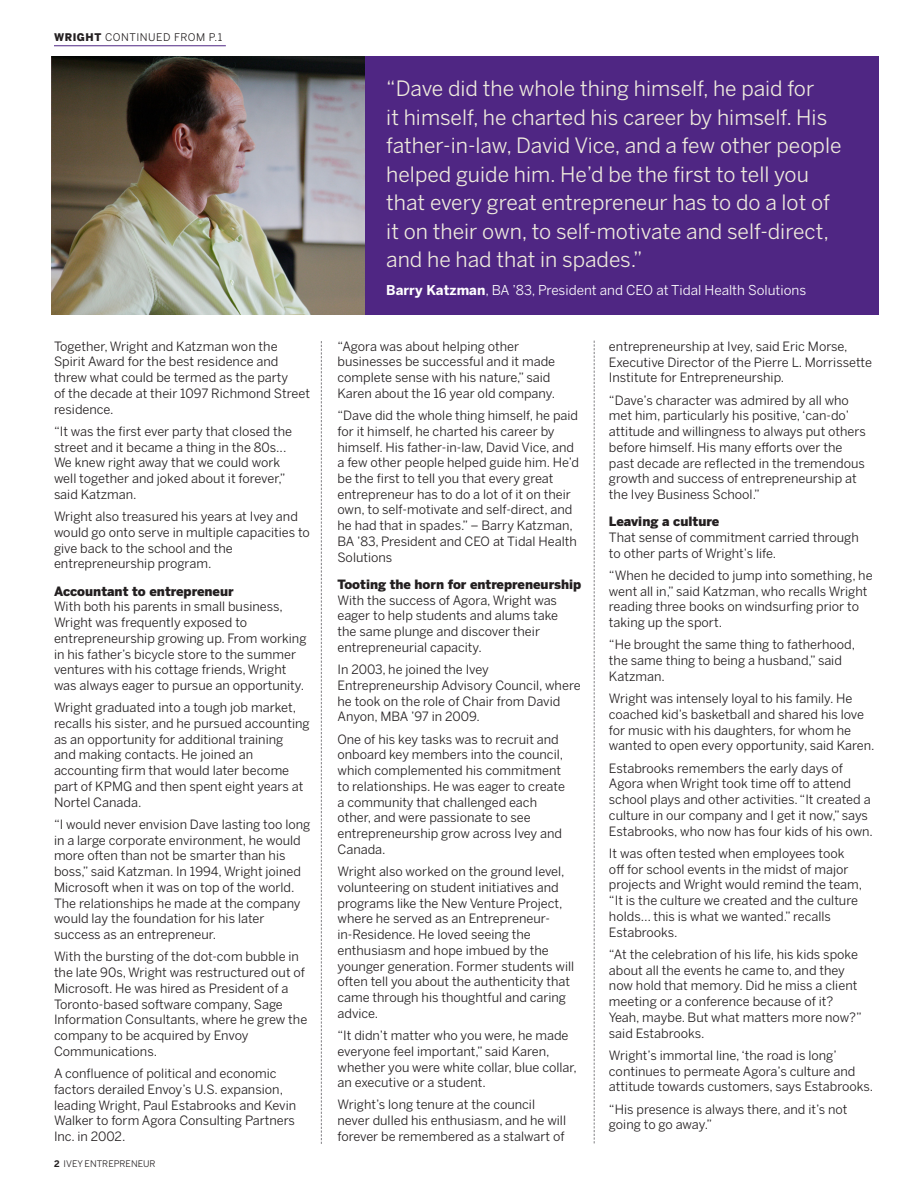
<style>
.page{position:relative;width:918px;height:1188px;background:#fff}
.page>*{position:absolute;margin:0;border:0;box-sizing:border-box;transform-origin:0 0}
.t1{font:21px/28.5px "Benton Sans";color:#eeeadd}
.t2{font:13.5px "Benton Sans";color:#fff}
.t3{font:12.75px/15.8px "Benton Sans";color:#231f20}
.t4{font:900 12.75px "Benton Sans";color:#231f20}
.t5{font:10.5px "Benton Sans";letter-spacing:.05em;color:#231f20}
.t6{font:9px "Benton Sans";color:#231f20}
.s1{font-weight:900}
.s2{font-weight:700}
</style>
<div class="page">
<svg style="left:321px;top:341px;width:1px;height:803px"></svg>
<svg style="left:594px;top:341px;width:1px;height:803px"></svg>
<hr style="left:54px;top:46px;width:172px;height:1px;background:#4f2683">
<div style="left:51px;top:56px;width:828px;height:258px;background:#4f2683"></div>
<img style="left:51px;top:56px;width:313px;height:258px">
<p class="t5" style="left:54px;top:31px;width:170px"><span class="s1">WRIGHT</span> CONTINUED FROM P.1</p>
<p class="t3" style="left:54px;top:338px;width:258px">Together, Wright and Katzman won the Spirit Award for the best residence and threw what could be termed as the party<br>of the decade at their 1097 Richmond Street residence.</p>
<p class="t3" style="left:54px;top:423px;width:240px">“It was the first ever party that closed the street and it became a thing in the 80s...<br>We knew right away that we could work well together and joked about it forever,” said Katzman.</p>
<p class="t3" style="left:54px;top:508px;width:257px">Wright also treasured his years at Ivey and would go onto serve in multiple capacities to give back to the school and the entrepreneurship program.</p>
<p class="t4" style="left:54px;top:583px;width:181px">Accountant to entrepreneur</p>
<p class="t3" style="left:54px;top:599px;width:254px">With both his parents in small business, Wright was frequently exposed to entrepreneurship growing up. From working in his father’s bicycle store to the summer ventures with his cottage friends, Wright was always eager to pursue an opportunity.</p>
<p class="t3" style="left:54px;top:700px;width:257px">Wright graduated into a tough job market, recalls his sister, and he pursued accounting as an opportunity for additional training<br>and making contacts. He joined an accounting firm that would later become part of KPMG and then spent eight years at Nortel Canada.</p>
<p class="t3" style="left:54px;top:816px;width:258px">“I would never envision Dave lasting too long in a large corporate environment, he would more often than not be smarter than his boss,” said Katzman. In 1994, Wright joined Microsoft when it was on top of the world.<br>The relationships he made at the company would lay the foundation for his later success as an entrepreneur.</p>
<p class="t3" style="left:54px;top:949px;width:255px">With the bursting of the dot-com bubble in the late 90s, Wright was restructured out of Microsoft. He was hired as President of a Toronto-based software company, Sage Information Consultants, where he grew the company to be acquired by Envoy Communications.</p>
<p class="t3" style="left:54px;top:1065px;width:244px">A confluence of political and economic factors derailed Envoy’s U.S. expansion, leading Wright, Paul Estabrooks and Kevin Walker to form Agora Consulting Partners Inc. in 2002.</p>
<p class="t6" style="left:54px;top:1159px;width:103px"><span class="s2">2</span> IVEY ENTREPRENEUR</p>
<p class="t1" style="left:386px;top:74px;width:457px">“Dave did the whole thing himself, he paid for<br>it himself, he charted his career by himself. His father-in-law, David Vice, and a few other people helped guide him. He’d be the first to tell you that every great entrepreneur has to do a lot of it on their own, to self-motivate and self-direct, and he had that in spades.”</p>
<p class="t2" style="left:386px;top:282px;width:421px"><span class="s2">Barry Katzman</span>, BA ’83, President and CEO at Tidal Health Solutions</p>
<p class="t3" style="left:337px;top:338px;width:219px">“Agora was about helping other businesses be successful and it made complete sense with his nature,” said Karen about the 16 year old company.</p>
<p class="t3" style="left:337px;top:407px;width:243px">“Dave did the whole thing himself, he paid for it himself, he charted his career by himself. His father-in-law, David Vice, and a few other people helped guide him. He’d be the first to tell you that every great entrepreneur has to do a lot of it on their own, to self-motivate and self-direct, and he had that in spades.” – Barry Katzman, BA ’83, President and CEO at Tidal Health Solutions</p>
<p class="t4" style="left:337px;top:577px;width:245px">Tooting the horn for entrepreneurship</p>
<p class="t3" style="left:337px;top:592px;width:222px">With the success of Agora, Wright was eager to help students and alums take the same plunge and discover their entrepreneurial capacity.</p>
<p class="t3" style="left:337px;top:661px;width:245px">In 2003, he joined the Ivey<br>Entrepreneurship Advisory Council, where he took on the role of Chair from David<br>Anyon, MBA ’97 in 2009.</p>
<p class="t3" style="left:337px;top:731px;width:229px">One of his key tasks was to recruit and onboard key members into the council, which complemented his commitment to relationships. He was eager to create a community that challenged each other, and were passionate to see entrepreneurship grow across Ivey and<br>Canada.</p>
<p class="t3" style="left:337px;top:863px;width:238px">Wright also worked on the ground level, volunteering on student initiatives and programs like the New Venture Project, where he served as an Entrepreneur&shy;in-Residence. He loved seeing the enthusiasm and hope imbued by the younger generation. Former students will often tell you about the authenticity that came through his thoughtful and caring advice.</p>
<p class="t3" style="left:337px;top:1027px;width:241px">“It didn’t matter who you were, he made everyone feel important,” said Karen, whether you were white collar, blue collar, an executive or a student.</p>
<p class="t3" style="left:337px;top:1097px;width:230px">Wright’s long tenure at the council never dulled his enthusiasm, and he will forever be remembered as a stalwart of</p>
<p class="t3" style="left:609px;top:338px;width:265px">entrepreneurship at Ivey, said Eric Morse,<br>Executive Director of the Pierre L. Morrissette<br>Institute for Entrepreneurship.</p>
<p class="t3" style="left:609px;top:392px;width:258px">“Dave’s character was admired by all who met him, particularly his positive, ‘can-do’ attitude and willingness to always put others before himself. His many efforts over the past decade are reflected in the tremendous growth and success of entrepreneurship at the Ivey Business School.”</p>
<p class="t4" style="left:609px;top:514px;width:112px">Leaving a culture</p>
<p class="t3" style="left:609px;top:529px;width:251px">That sense of commitment carried through to other parts of Wright’s life.</p>
<p class="t3" style="left:609px;top:567px;width:265px">“When he decided to jump into something, he went all in,” said Katzman, who recalls Wright reading three books on windsurfing prior to taking up the sport.</p>
<p class="t3" style="left:609px;top:637px;width:248px">“He brought the same thing to fatherhood, the same thing to being a husband,” said<br>Katzman.</p>
<p class="t3" style="left:609px;top:691px;width:267px">Wright was intensely loyal to his family. He coached kid’s basketball and shared his love for music with his daughters, for whom he wanted to open every opportunity, said Karen.</p>
<p class="t3" style="left:609px;top:760px;width:266px">Estabrooks remembers the early days of Agora when Wright took time off to attend school plays and other activities. “It created a culture in our company and I get it now,” says Estabrooks, who now has four kids of his own.</p>
<p class="t3" style="left:609px;top:845px;width:255px">It was often tested when employees took off for school events in the midst of major projects and Wright would remind the team, “It is the culture we created and the culture holds… this is what we wanted.” recalls Estabrooks.</p>
<p class="t3" style="left:609px;top:946px;width:254px">“At the celebration of his life, his kids spoke about all the events he came to, and they now hold that memory. Did he miss a client meeting or a conference because of it?<br>Yeah, maybe. But what matters more now?” said Estabrooks.</p>
<p class="t3" style="left:609px;top:1047px;width:266px">Wright’s immortal line, ‘the road is long’ continues to permeate Agora’s culture and attitude towards customers, says Estabrooks.</p>
<p class="t3" style="left:609px;top:1101px;width:240px">“His presence is always there, and it’s not going to go away.”</p>
</div>
